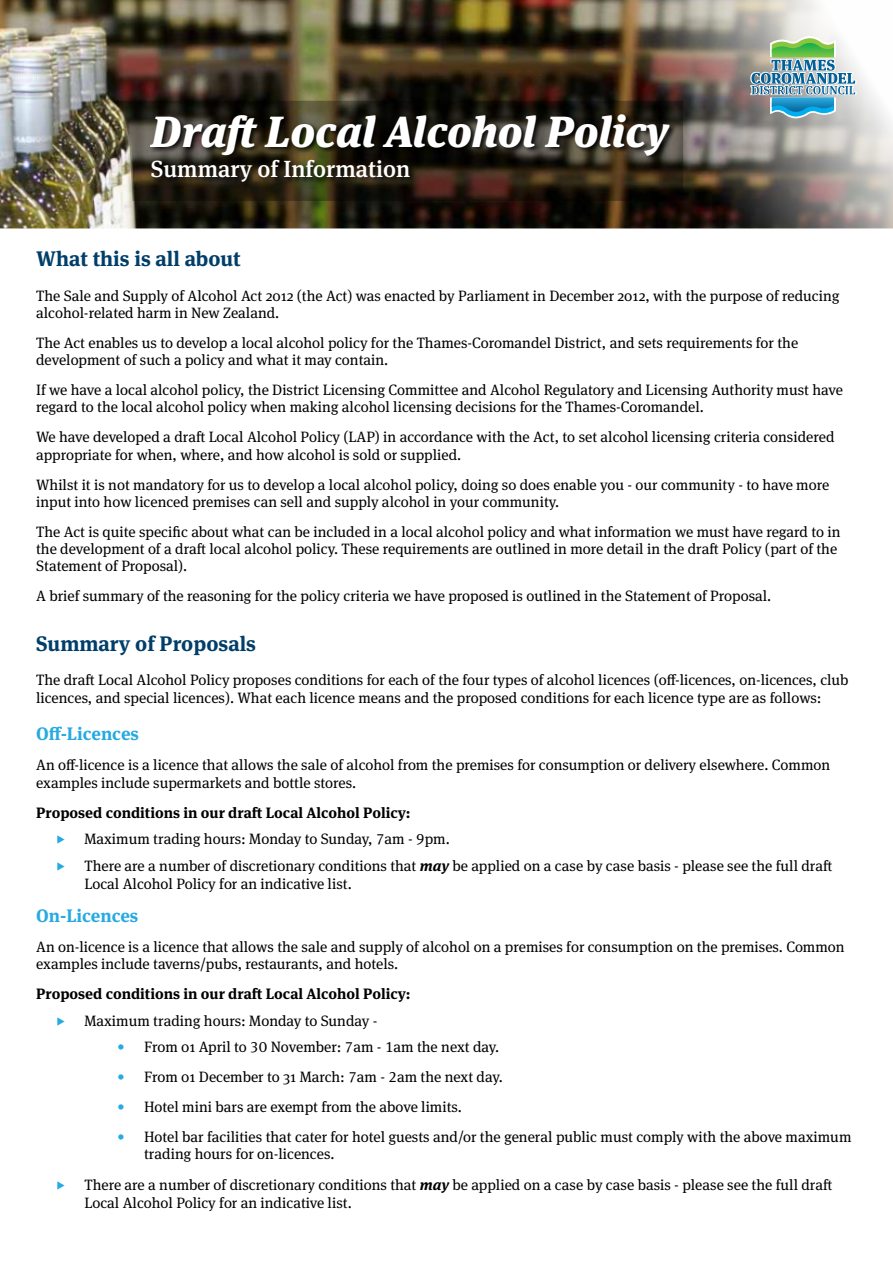
<style>
.page{position:relative;width:893px;height:1263px;background:#fff}
.page>*{position:absolute;margin:0;border:0;box-sizing:border-box;transform-origin:0 0}
.t1{font:italic 900 43.5px "Meta Serif OT";color:#fff}
.t2{font:500 23.4px "Meta Serif OT";color:#fff}
.t3{font:700 21px "Meta Serif OT";color:#003e6a}
.t4{font:700 18px "Meta Serif OT";color:#27aae1}
.t5{font:15px/17.2px "Meta Serif OT";color:#000}
.t6{font:700 15px "Meta Serif OT";color:#000}
.s1{font-weight:700;font-style:italic}
.s2{color:#27aae1}
</style>
<div class="page">
<img style="left:0;top:0;width:893px;height:228px">
<svg style="left:112px;top:101px;width:571px;height:100px;background:#30291f"></svg>
<div style="left:149px;top:112px;width:528px;height:77px;background:#000;opacity:.9"></div>
<svg style="left:750px;top:36px;width:107px;height:82px;background:#92b7b6"></svg>
<h1 class="t1" style="left:151px;top:104px;width:519px">Draft Local Alcohol Policy</h1>
<h2 class="t2" style="left:151px;top:155px;width:261px">Summary of Information</h2>
<h3 class="t3" style="left:36px;top:246px;width:206px">What this is all about</h3>
<p class="t5" style="left:36px;top:287px;width:805px">The Sale and Supply of Alcohol Act 2012 (the Act) was enacted by Parliament in December 2012, with the purpose of reducing alcohol-related harm in New Zealand.</p>
<p class="t5" style="left:36px;top:334px;width:764px">The Act enables us to develop a local alcohol policy for the Thames-Coromandel District, and sets requirements for the development of such a policy and what it may contain.</p>
<p class="t5" style="left:36px;top:381px;width:808px">If we have a local alcohol policy, the District Licensing Committee and Alcohol Regulatory and Licensing Authority must have regard to the local alcohol policy when making alcohol licensing decisions for the Thames-Coromandel.</p>
<p class="t5" style="left:36px;top:429px;width:800px">We have developed a draft Local Alcohol Policy (LAP) in accordance with the Act, to set alcohol licensing criteria considered appropriate for when, where, and how alcohol is sold or supplied.</p>
<p class="t5" style="left:36px;top:476px;width:795px">Whilst it is not mandatory for us to develop a local alcohol policy, doing so does enable you - our community - to have more input into how licenced premises can sell and supply alcohol in your community.</p>
<p class="t5" style="left:36px;top:523px;width:806px">The Act is quite specific about what can be included in a local alcohol policy and what information we must have regard to in the development of a draft local alcohol policy. These requirements are outlined in more detail in the draft Policy (part of the<br>Statement of Proposal).</p>
<p class="t5" style="left:36px;top:588px;width:737px">A brief summary of the reasoning for the policy criteria we have proposed is outlined in the Statement of Proposal.</p>
<h3 class="t3" style="left:36px;top:631px;width:221px">Summary of Proposals</h3>
<p class="t5" style="left:36px;top:672px;width:814px">The draft Local Alcohol Policy proposes conditions for each of the four types of alcohol licences (off-licences, on-licences, club licences, and special licences). What each licence means and the proposed conditions for each licence type are as follows:</p>
<p class="t4" style="left:36px;top:723px;width:104px">Off-Licences</p>
<p class="t5" style="left:36px;top:757px;width:796px">An off-licence is a licence that allows the sale of alcohol from the premises for consumption or delivery elsewhere. Common examples include supermarkets and bottle stores.</p>
<p class="t6" style="left:36px;top:803px;width:376px">Proposed conditions in our draft Local Alcohol Policy:</p>
<p class="t5" style="left:84px;top:826px;width:749px;line-height:26.5px">Maximum trading hours: Monday to Sunday, 7am - 9pm.<br>There are a number of discretionary conditions that <span class="s1">may</span> be applied on a case by case basis - please see the full draft</p>
<p class="t5" style="left:84px;top:875px;width:269px">Local Alcohol Policy for an indicative list.</p>
<p class="t4" style="left:36px;top:904px;width:104px">On-Licences</p>
<p class="t5" style="left:36px;top:938px;width:810px">An on-licence is a licence that allows the sale and supply of alcohol on a premises for consumption on the premises. Common examples include taverns/pubs, restaurants, and hotels.</p>
<p class="t6" style="left:36px;top:985px;width:376px">Proposed conditions in our draft Local Alcohol Policy:</p>
<p class="t5" style="left:84px;top:1012px;width:294px">Maximum trading hours: Monday to Sunday -</p>
<p class="t5" style="left:117px;top:1038px;width:384px"><span class="s2">•</span> From 01 April to 30 November: 7am - 1am the next day.</p>
<p class="t5" style="left:117px;top:1068px;width:387px"><span class="s2">•</span> From 01 December to 31 March: 7am - 2am the next day.</p>
<p class="t5" style="left:117px;top:1098px;width:346px"><span class="s2">•</span> Hotel mini bars are exempt from the above limits.</p>
<p class="t5" style="left:144px;top:1128px;width:709px;text-indent:-27px"><span class="s2">•</span> Hotel bar facilities that cater for hotel guests and/or the general public must comply with the above maximum trading hours for on-licences.</p>
<p class="t5" style="left:84px;top:1175px;width:749px;line-height:18px">There are a number of discretionary conditions that <span class="s1">may</span> be applied on a case by case basis - please see the full draft<br>Local Alcohol Policy for an indicative list.</p>
</div>
